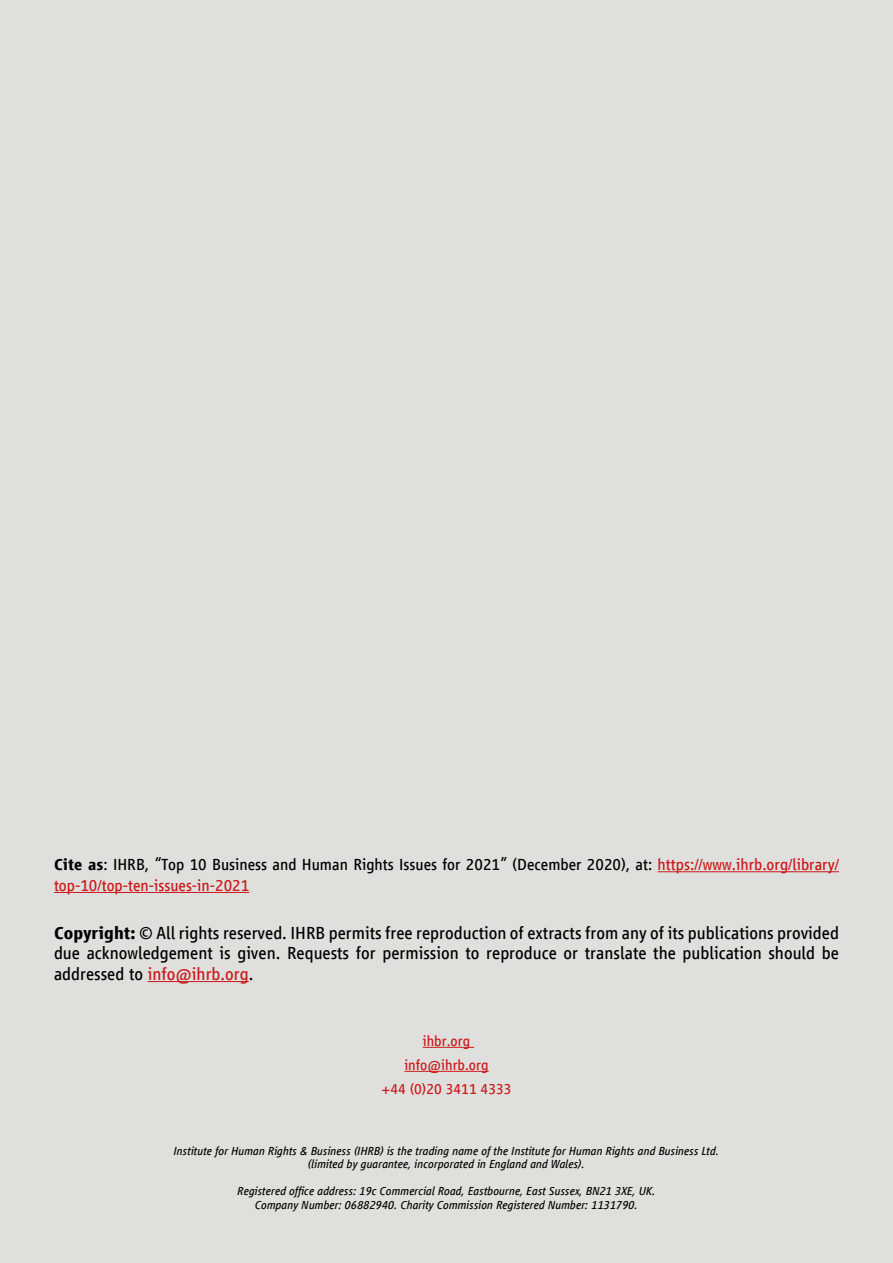
<style>
.page{position:relative;width:893px;height:1263px;background:#dfe0dd}
.page>*{position:absolute;margin:0;border:0;box-sizing:border-box;transform-origin:0 0}
.t1{font:18px/20.7px "Vialog LT Com";color:#000;text-align:justify}
.t2{font:16.5px/20.7px "Vialog LT Com";color:#000}
.TOC1{font:15px "Vialog LT Com";color:#cd171a}
.t3{font:italic 12px/13.5px "Vialog LT Com";color:#000;text-align:center}
.s1{font-weight:700}
.s2{color:#cd171a}
</style>
<div class="page">
<hr style="left:658px;top:871px;width:181px;height:1px;background:#cd171a">
<hr style="left:54px;top:892px;width:195px;height:1px;background:#cd171a">
<hr style="left:148px;top:981px;width:101px;height:1px;background:#cd171a">
<hr style="left:423px;top:1047px;width:51px;height:1px;background:#cd171a">
<hr style="left:404px;top:1071px;width:85px;height:1px;background:#cd171a">
<p class="t2" style="left:54px;top:854px;width:786px"><span class="s1">Cite as</span>: IHRB, “Top 10 Business and Human Rights Issues for 2021” (December 2020), at: <span class="s2">https://www.ihrb.org/library/ top-10/top-ten-issues-in-2021</span></p>
<p class="t1" style="left:54px;top:922px;width:786px"><span class="s1">Copyright:</span> © All rights reserved. IHRB permits free reproduction of extracts from any of its publications provided due acknowledgement is given. Requests for permission to reproduce or translate the publication should be addressed to <span class="s2">info@ihrb.org</span>.</p>
<p class="TOC1" style="left:423px;top:1032px;width:49px">ihbr.org</p>
<p class="TOC1" style="left:404px;top:1056px;width:86px">info@ihrb.org</p>
<p class="TOC1" style="left:381px;top:1080px;width:132px">+44 (0)20 3411 4333</p>
<p class="t3" style="left:174px;top:1144px;width:547px">Institute for Human Rights &amp; Business (IHRB) is the trading name of the Institute for Human Rights and Business Ltd. (limited by guarantee, incorporated in England and Wales).</p>
<p class="t3" style="left:238px;top:1185px;width:419px">Registered office address: 19c Commercial Road, Eastbourne, East Sussex, BN21 3XE, UK.</p>
<p class="t3" style="left:255px;top:1198px;width:384px">Company Number: 06882940. Charity Commission Registered Number: 1131790.</p>
</div>
